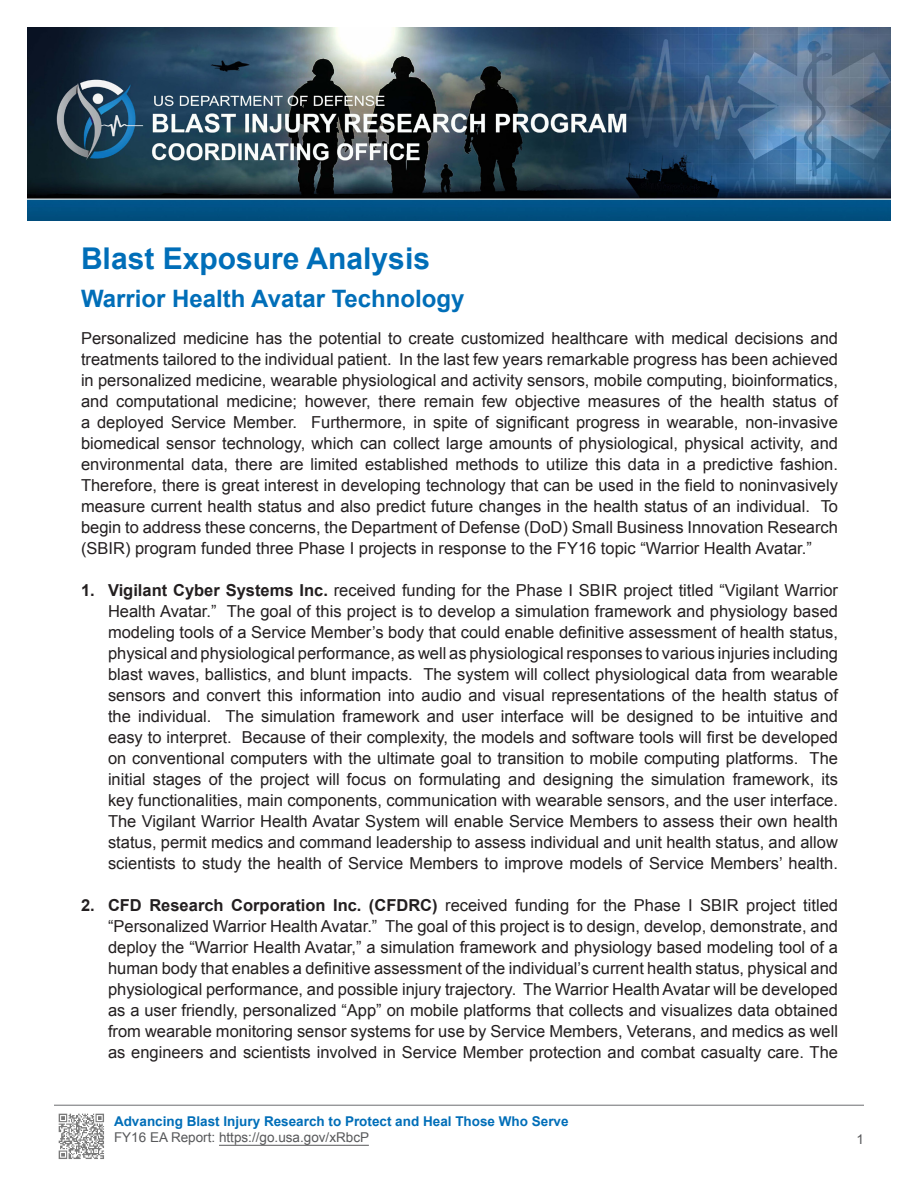
<style>
.page{position:relative;width:918px;height:1188px;background:#fff}
.page>*{position:absolute;margin:0;border:0;box-sizing:border-box;transform-origin:0 0}
.t1{font:700 30px "Arial";color:#006eb8}
.t2{font:700 24px "Arial";color:#006eb8}
.t3{font:16.5px/21px "Arial";color:#231f20;text-align:justify}
.t4{font:700 13.5px "Arial";color:#006eb8}
.t5{font:13.5px "Arial";color:#57585a}
.s1{font-weight:700}
</style>
<div class="page">
<img style="left:27px;top:27px;width:864px;height:193px">
<hr style="left:219px;top:1145px;width:150px;height:1px;background:#57585a">
<img style="left:58px;top:1113px;width:46px;height:46px">
<hr style="left:54px;top:1105px;width:810px;height:1px;background:#6c6d70">
<p class="t1" style="left:81px;top:239px;width:351px">Blast Exposure Analysis</p>
<p class="t2" style="left:81px;top:282px;width:385px">Warrior Health Avatar Technology</p>
<p class="t3" style="left:81px;top:328px;width:759px">Personalized medicine has the potential to create customized healthcare with medical decisions and treatments tailored to the individual patient. In the last few years remarkable progress has been achieved in personalized medicine, wearable physiological and activity sensors, mobile computing, bioinformatics, and computational medicine; however, there remain few objective measures of the health status of a deployed Service Member. Furthermore, in spite of significant progress in wearable, non-invasive biomedical sensor technology, which can collect large amounts of physiological, physical activity, and environmental data, there are limited established methods to utilize this data in a predictive fashion.<br>Therefore, there is great interest in developing technology that can be used in the field to noninvasively measure current health status and also predict future changes in the health status of an individual. To begin to address these concerns, the Department of Defense (DoD) Small Business Innovation Research (SBIR) program funded three Phase I projects in response to the FY16 topic “Warrior Health Avatar.”</p>
<p class="t3" style="left:108px;top:580px;width:732px;text-indent:-27px"><span class="s1">1. Vigilant Cyber Systems Inc.</span> received funding for the Phase I SBIR project titled “Vigilant Warrior Health Avatar.” The goal of this project is to develop a simulation framework and physiology based modeling tools of a Service Member’s body that could enable definitive assessment of health status, physical and physiological performance, as well as physiological responses to various injuries including blast waves, ballistics, and blunt impacts. The system will collect physiological data from wearable sensors and convert this information into audio and visual representations of the health status of the individual. The simulation framework and user interface will be designed to be intuitive and easy to interpret. Because of their complexity, the models and software tools will first be developed on conventional computers with the ultimate goal to transition to mobile computing platforms. The initial stages of the project will focus on formulating and designing the simulation framework, its key functionalities, main components, communication with wearable sensors, and the user interface.<br>The Vigilant Warrior Health Avatar System will enable Service Members to assess their own health status, permit medics and command leadership to assess individual and unit health status, and allow scientists to study the health of Service Members to improve models of Service Members’ health.</p>
<p class="t3" style="left:108px;top:895px;width:732px;text-indent:-27px"><span class="s1">2. CFD Research Corporation Inc. (CFDRC)</span> received funding for the Phase I SBIR project titled “Personalized Warrior Health Avatar.” The goal of this project is to design, develop, demonstrate, and deploy the “Warrior Health Avatar,” a simulation framework and physiology based modeling tool of a human body that enables a definitive assessment of the individual’s current health status, physical and physiological performance, and possible injury trajectory. The Warrior Health Avatar will be developed as a user friendly, personalized “App” on mobile platforms that collects and visualizes data obtained from wearable monitoring sensor systems for use by Service Members, Veterans, and medics as well as engineers and scientists involved in Service Member protection and combat casualty care. The</p>
<p class="t4" style="left:114px;top:1112px;width:456px">Advancing Blast Injury Research to Protect and Heal Those Who Serve</p>
<p class="t5" style="left:114px;top:1129px;width:257px">FY16 EA Report: https://go.usa.gov/xRbcP</p>
<p class="t5" style="left:856px;top:1130px;width:9px">1</p>
</div>
